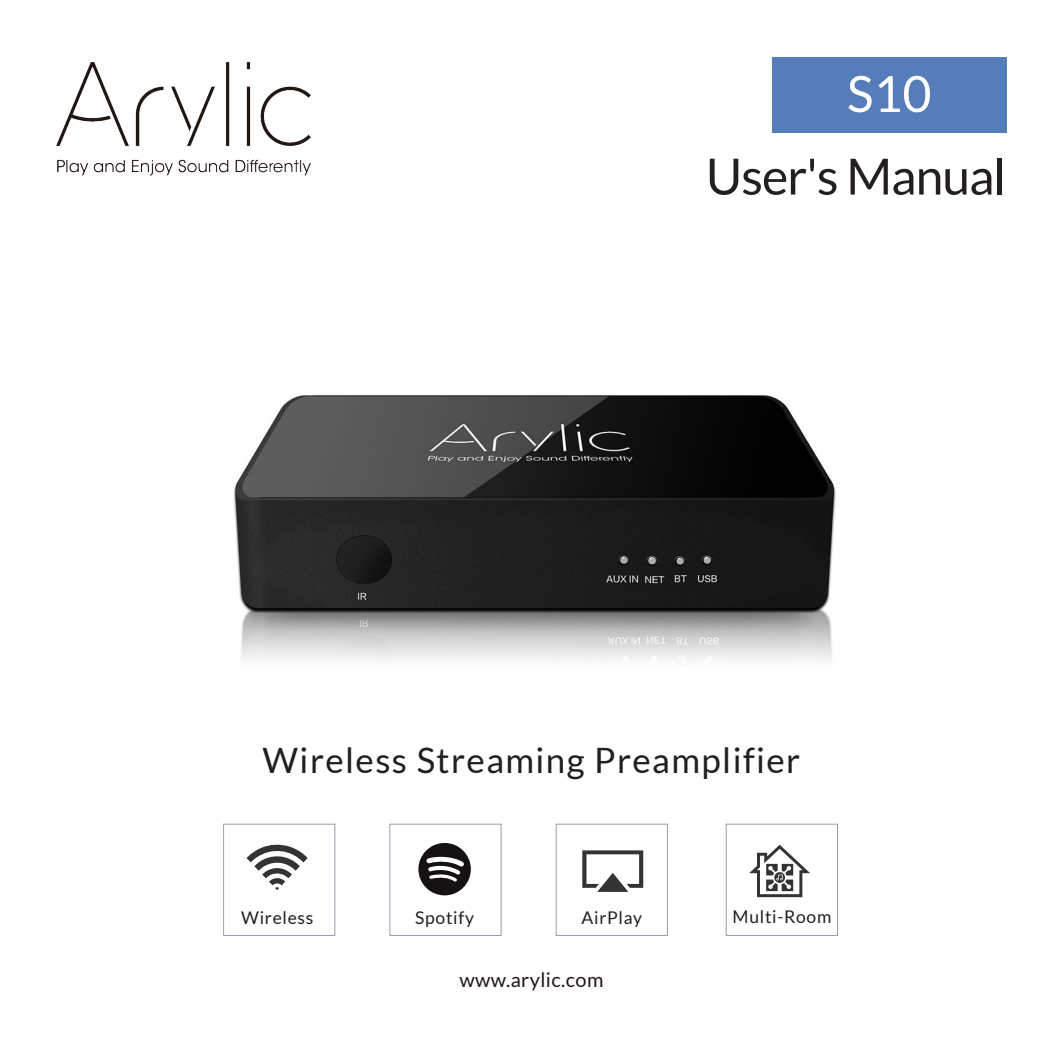
<style>
.page{position:relative;width:1063px;height:1063px;background:#fff}
.page>*{position:absolute;margin:0;border:0;box-sizing:border-box;transform-origin:0 0}
.t1{font:50px "Lato";letter-spacing:-.02em;color:#231f20}
.t2{font:50px "Lato";color:#fff}
.t3{font:35px "Lato";letter-spacing:.04em;color:#231f20}
.t4{font:20px "Lato";letter-spacing:.02em;color:#231714}
.t5{font:17.5px "Lato";letter-spacing:.04em;color:#231f20}
</style>
<div class="page">
<div style="left:772px;top:57px;width:234px;height:75px;background:#567dba"></div>
<img style="left:57px;top:62px;width:254px;height:113px">
<img style="left:233px;top:395px;width:603px;height:265px">
<svg style="left:247px;top:844px;width:61px;height:46px"></svg>
<svg style="left:582px;top:850px;width:61px;height:42px"></svg>
<svg style="left:749px;top:845px;width:61px;height:52px"></svg>
<svg style="left:418px;top:843px;width:53px;height:52px"></svg>
<p class="t2" style="left:847px;top:66px;width:86px">S10</p>
<p class="t1" style="left:706px;top:149px;width:302px">User's Manual</p>
<p class="t3" style="left:263px;top:741px;width:539px">Wireless Streaming Preamplifier</p>
<p class="t5" style="left:241px;top:908px;width:74px">Wireless</p>
<p class="t5" style="left:415px;top:908px;width:60px">Spotify</p>
<p class="t5" style="left:582px;top:908px;width:62px">AirPlay</p>
<p class="t5" style="left:733px;top:907px;width:100px">Multi-Room</p>
<p class="t4" style="left:460px;top:969px;width:145px">www.arylic.com</p>
</div>
